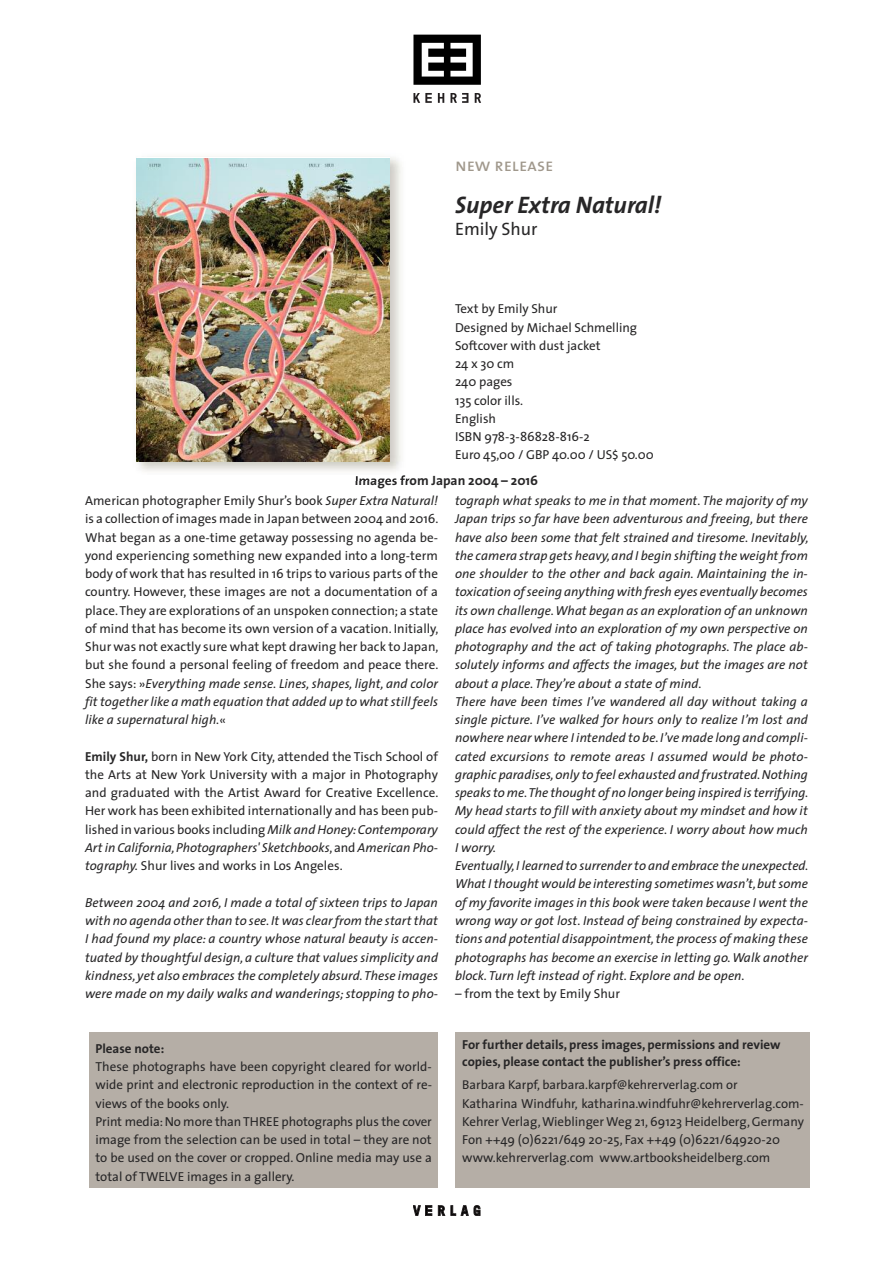
<style>
.page{position:relative;width:893px;height:1263px;background:#fff}
.page>*{position:absolute;margin:0;border:0;box-sizing:border-box;transform-origin:0 0}
.t1{font:italic 700 24px "The Sans";color:#272627}
.t2{font:18px "The Sans Caps";color:#a0988c}
.t3{font:18px "The Sans";color:#272627}
.t4{font:700 13.5px "The Sans";color:#272627}
.t5{font:italic 13.05px/18.3px "The Sans";letter-spacing:.005em;color:#272627;text-align:justify}
.t6{font:13.05px/18.3px "The Sans";color:#272627}
.t7{font:700 13.05px/16.5px "The Sans";color:#272627}
.t8{font:12.75px "The Sans";color:#272627}
.s1{font-style:italic}
.s2{font-weight:700}
</style>
<div class="page">
<svg style="left:475px;top:93px;width:6px;height:10px"></svg>
<svg style="left:413px;top:93px;width:19px;height:10px"></svg>
<svg style="left:438px;top:93px;width:6px;height:10px"></svg>
<svg style="left:450px;top:93px;width:18px;height:10px"></svg>
<svg style="left:413px;top:35px;width:68px;height:50px"></svg>
<svg style="left:438px;top:1205px;width:7px;height:11px"></svg>
<svg style="left:451px;top:1205px;width:29px;height:11px"></svg>
<svg style="left:413px;top:1205px;width:19px;height:11px"></svg>
<img style="left:136px;top:157px;width:265px;height:323px">
<img style="left:356px;top:475px;width:52px;height:5px">
<img style="left:137px;top:158px;width:253px;height:303px">
<div style="left:89px;top:1032px;width:349px;height:155px;background:#b5aea6"></div>
<div style="left:455px;top:1032px;width:354px;height:155px;background:#b5aea6"></div>
<h2 class="t2" style="left:455px;top:159px;width:100px">new release</h2>
<h1 class="t1" style="left:455px;top:195px;width:208px">Super Extra Natural!</h1>
<h2 class="t3" style="left:455px;top:222px;width:84px">Emily Shur</h2>
<p class="t6" style="left:455px;top:301px;width:200px">Text by Emily Shur<br>Designed by Michael Schmelling<br>Softcover with dust jacket<br>24x30cm<br>240 pages<br>135 color ills.<br>English<br>ISBN 978-3-86828-816-2<br>Euro 45,00 / GBP 40.00 / US$ 50.00</p>
<p class="t4" style="left:355px;top:475px;width:185px">Images from Japan 2004 – 2016</p>
<p class="t6" style="left:85px;top:493px;width:355px;text-align:justify">American photographer Emily Shur’s book <span class="s1">Super Extra Natural! </span>is a collection of images made in Japan between 2004 and 2016.<br>What began as a one-time getaway possessing no agenda be&shy;yond experiencing something new expanded into a long-term body of work that has resulted in 16 trips to various parts of the country. However, these images are not a documentation of a place.They are explorations of an unspoken connection; a state of mind that has become its own version of a vacation. Initially, Shur was not exactly sure what kept drawing her back to Japan, but she found a personal feeling of freedom and peace there.<br>She says: »<span class="s1">Everything made sense. Lines, shapes, light, and color fit together like a math equation that added up to what stillfeels like a supernatural high.</span>«</p>
<p class="t6" style="left:85px;top:748px;width:355px;text-align:justify"><span class="s2">Emily Shur,</span> born in New York City, attended the Tisch School of the Arts at New York University with a major in Photography and graduated with the Artist Award for Creative Excellence.<br>Her work has been exhibited internationally and has been pub&shy;lished in various books including <span class="s1">Milk and Honey:Contemporary Art in California,Photographers' Sketchbooks</span>,and <span class="s1">American Pho&shy;tography.</span> Shur lives and works in Los Angeles.</p>
<p class="t5" style="left:85px;top:894px;width:355px">Between 2004 and 2016, I made a total of sixteen trips to Japan with no agenda other than to see.It was clearfrom the start that I had found my place: a country whose natural beauty is accen&shy;tuated by thoughtful design, a culture that values simplicity and kindness, yet also embraces the completely absurd.These images were made on my daily walks and wanderings; stopping to pho-</p>
<p class="t7" style="left:95px;top:1041px;width:70px">Please note:</p>
<p class="t6" style="left:95px;top:1059px;width:338px">These photographs have been copyright cleared for world&shy;wide print and electronic reproduction in the context of re&shy;views of the books only.<br>Print media:No more thanTHREE photographs plus the cover image from the selection can be used in total – they are not to be used on the cover or cropped. Online media may use a total of TWELVE images in a gallery.</p>
<p class="t5" style="left:455px;top:493px;width:355px;text-align:left">tograph what speaks to me in that moment. The majority of my Japan trips so far have been adventurous and freeing, but there have also been some that felt strained and tiresome. Inevitably, the camera strap gets heavy,and I begin shifting the weightfrom one shoulder to the other and back again. Maintaining the in&shy;toxication ofseeing anything with fresh eyes eventually becomes its own challenge.What began as an exploration of an unknown place has evolved into an exploration of my own perspective on photography and the act of taking photographs. The place ab&shy;solutely informs and affects the images, but the images are not about a place. They’re about a state of mind.<br>There have been times I’ve wandered all day without taking a single picture. I’ve walked for hours only to realize I’m lost and nowhere near where I intended to be.I’ve made long and compli&shy;cated excursions to remote areas I assumed would be photo&shy;graphic paradises,only to feel exhausted and frustrated.Nothing speaks to me.The thought of no longer being inspired is terrifying.<br>My head starts to fill with anxiety about my mindset and how it could affect the rest of the experience. I worry about how much I worry.<br>Eventually,I learned to surrender to and embrace the unexpected.<br>What I thought would be interesting sometimes wasn’t,but some of my favorite images in this book were taken because I went the wrong way or got lost. Instead of being constrained by expecta&shy;tions and potential disappointment,the process of making these photographs has become an exercise in letting go.Walk another block. Turn left instead of right. Explore and be open.</p>
<p class="t6" style="left:455px;top:986px;width:167px">– from the text by Emily Shur</p>
<p class="t7" style="left:462px;top:1037px;width:320px">For further details, press images, permissions and review copies, please contact the publisher’s press office:</p>
<p class="t8" style="left:462px;top:1080px;width:277px">Barbara Karpf, barbara.karpf@kehrerverlag.com or</p>
<p class="t6" style="left:462px;top:1095px;width:343px">Katharina Windfuhr, katharina.windfuhr@kehrerverlag.com-Kehrer Verlag,Wieblinger Weg 21, 69123 Heidelberg,Germany Fon ++49 (0)6221/649 20-25, Fax ++49 (0)6221/64920-20 www.kehrerverlag.com www.artbooksheidelberg.com</p>
</div>
